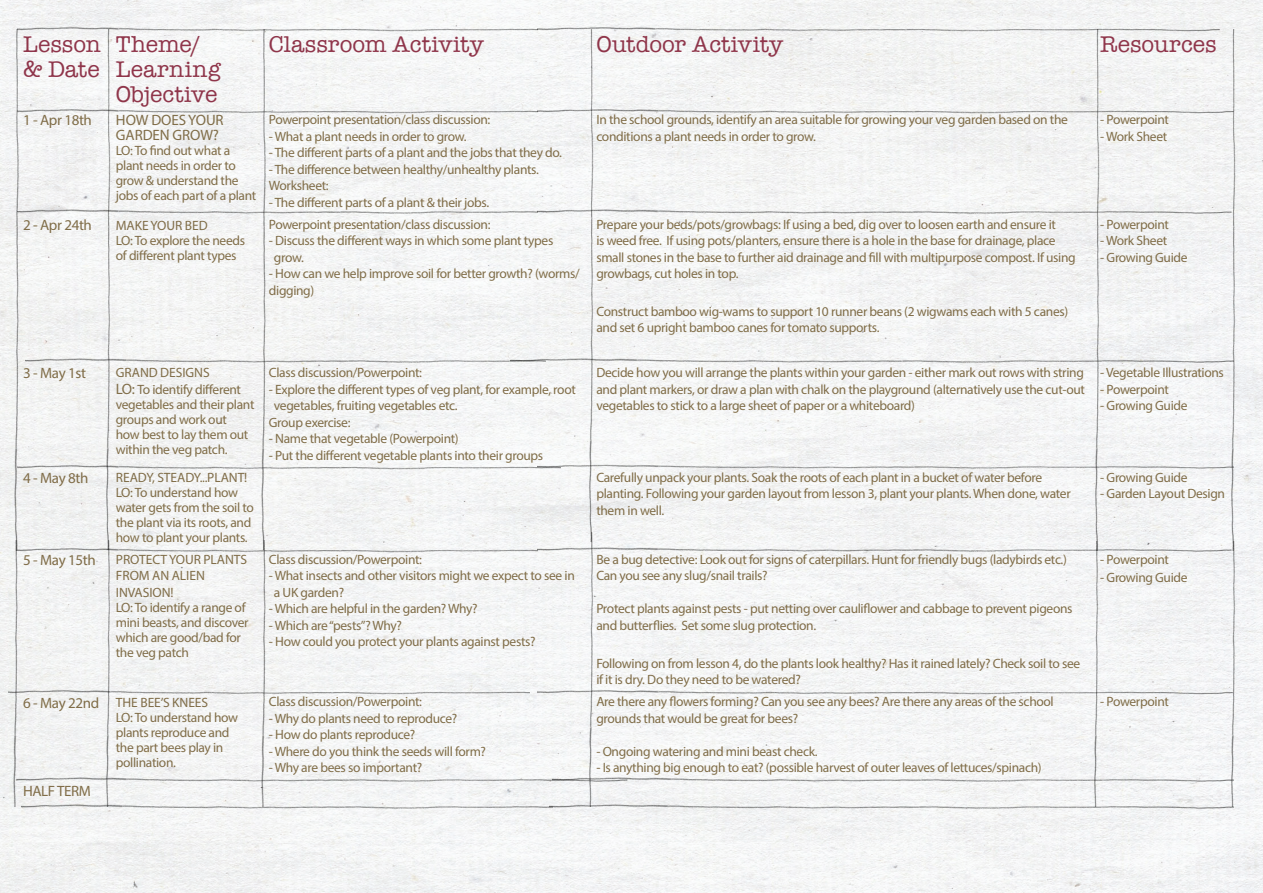
<style>
.page{position:relative;width:1263px;height:893px;background:#f4f4f5}
.page>*{position:absolute;margin:0;border:0;box-sizing:border-box;transform-origin:0 0}
.t1{font:23.4px/25px "American Typewriter";color:#8f354a}
.t2{font:15px "Myriad Pro";letter-spacing:-.025em;color:#806d48}
.t3{font:15px/15px "Myriad Pro";letter-spacing:-.005em;color:#806d48}
.t4{font:13.5px/15px "Myriad Pro";letter-spacing:-.025em;color:#806d48}
.t5{font:13.5px/16.5px "Myriad Pro";letter-spacing:-.005em;color:#806d48}
.s1{font-size:15px}
</style>
<div class="page">
<img style="left:10px;top:30px;width:15px;height:513px">
<img style="left:101px;top:38px;width:15px;height:503px">
<img style="left:17px;top:205px;width:1209px;height:15px">
<img style="left:17px;top:104px;width:1209px;height:15px">
<img style="left:17px;top:22px;width:1216px;height:16px">
<img style="left:25px;top:354px;width:485px;height:15px">
<img style="left:17px;top:460px;width:520px;height:15px">
<img style="left:24px;top:543px;width:1202px;height:15px">
<img style="left:24px;top:686px;width:505px;height:15px">
<img style="left:0;top:773px;width:553px;height:15px">
<img style="left:510px;top:354px;width:716px;height:15px">
<img style="left:537px;top:460px;width:689px;height:15px">
<img style="left:537px;top:686px;width:689px;height:15px">
<img style="left:553px;top:773px;width:673px;height:15px">
<img style="left:21px;top:800px;width:528px;height:15px">
<img style="left:549px;top:800px;width:684px;height:15px">
<img style="left:101px;top:541px;width:15px;height:266px">
<img style="left:257px;top:30px;width:15px;height:511px">
<img style="left:257px;top:541px;width:15px;height:266px">
<img style="left:584px;top:30px;width:15px;height:503px">
<img style="left:584px;top:533px;width:15px;height:274px">
<img style="left:1090px;top:30px;width:16px;height:520px">
<img style="left:1089px;top:541px;width:15px;height:266px">
<img style="left:1226px;top:30px;width:15px;height:511px">
<img style="left:1226px;top:541px;width:15px;height:266px">
<img style="left:9px;top:541px;width:15px;height:266px">
<h1 class="t1" style="left:23px;top:31px;width:79px">Lesson &amp; Date</h1>
<h1 class="t1" style="left:116px;top:31px;width:107px">Theme/<br>Learning<br>Objective</h1>
<h1 class="t1" style="left:269px;top:31px;width:216px">Classroom Activity</h1>
<h1 class="t1" style="left:596px;top:31px;width:188px">Outdoor Activity</h1>
<h1 class="t1" style="left:1100px;top:31px;width:118px">Resources</h1>
<p class="t2" style="left:23px;top:111px;width:70px">1 - Apr 18th</p>
<p class="t3" style="left:116px;top:112px;width:109px">HOW DOES YOUR<br>GARDEN GROW?</p>
<p class="t4" style="left:116px;top:143px;width:142px">LO: To find out what a plant needs in order to grow &amp; understand the jobs of each part of a plant</p>
<p class="t4" style="left:596px;top:111px;width:473px;line-height:16.5px">In the school grounds, identify an area suitable for growing your veg garden based on the conditions a plant needs in order to grow.</p>
<p class="t4" style="left:1100px;top:112px;width:70px">- Powerpoint</p>
<p class="t4" style="left:269px;top:112px;width:223px">Powerpoint presentation/class discussion:</p>
<p class="t4" style="left:269px;top:128px;width:199px">- What a plant needs in order to grow.</p>
<p class="t4" style="left:269px;top:145px;width:295px">- The different parts of a plant and the jobs that they do.</p>
<p class="t4" style="left:269px;top:161px;width:271px;line-height:16.5px">- The difference between healthy/unhealthy plants.<br>Worksheet:</p>
<p class="t4" style="left:269px;top:194px;width:222px">- The different parts of a plant &amp; their jobs.</p>
<p class="t4" style="left:1100px;top:128px;width:69px">- Work Sheet</p>
<p class="t2" style="left:23px;top:216px;width:70px">2 - Apr 24th</p>
<p class="t4" style="left:116px;top:218px;width:131px">MAKE YOUR BED<br>LO: To explore the needs of different plant types</p>
<p class="t4" style="left:269px;top:216px;width:223px">Powerpoint presentation/class discussion:</p>
<p class="t4" style="left:274px;top:232px;width:281px;line-height:16.5px;text-indent:-5px">- Discuss the different ways in which some plant types grow.</p>
<p class="t4" style="left:269px;top:265px;width:312px;line-height:16.5px">- How can we help improve soil for better growth? (worms/ digging)</p>
<p class="t2" style="left:23px;top:364px;width:65px">3 - May 1st</p>
<p class="t4" style="left:116px;top:364px;width:127px;line-height:16.5px">GRAND DESIGNS<br><span class="s1">LO:</span> To identify different</p>
<p class="t4" style="left:116px;top:396px;width:140px">vegetables and their plant groups and work out<br>how best to lay them out within the veg patch.</p>
<p class="t4" style="left:269px;top:365px;width:155px">Class discussion/Powerpoint:</p>
<p class="t4" style="left:269px;top:381px;width:308px">- Explore the different types of veg plant, for example, root</p>
<p class="t4" style="left:274px;top:398px;width:185px">vegetables, fruiting vegetables etc.</p>
<p class="t4" style="left:269px;top:414px;width:83px">Group exercise:</p>
<p class="t4" style="left:269px;top:431px;width:191px">- Name that vegetable (Powerpoint)</p>
<p class="t4" style="left:269px;top:447px;width:276px">- Put the different vegetable plants into their groups</p>
<p class="t4" style="left:596px;top:216px;width:481px;line-height:16.5px">Prepare your beds/pots/growbags: If using a bed, dig over to loosen earth and ensure it<br>is weed free. If using pots/planters, ensure there is a hole in the base for drainage, place small stones in the base to further aid drainage and fill with multipurpose compost. If using growbags, cut holes in top.</p>
<p class="t4" style="left:596px;top:303px;width:473px;line-height:16.5px">Construct bamboo wig-wams to support 10 runner beans (2 wigwams each with 5 canes) and set 6 upright bamboo canes for tomato supports.</p>
<p class="t4" style="left:1100px;top:216px;width:70px">- Powerpoint</p>
<p class="t4" style="left:1100px;top:233px;width:68px">- Work Sheet</p>
<p class="t4" style="left:1100px;top:249px;width:89px">- Growing Guide</p>
<p class="t4" style="left:596px;top:364px;width:490px;line-height:16.5px;text-align:justify">Decide how you will arrange the plants within your garden - either mark out rows with string and plant markers, or draw a plan with chalk on the playground (alternatively use the cut-out vegetables to stick to a large sheet of paper or a whiteboard)</p>
<p class="t4" style="left:1100px;top:365px;width:125px">- Vegetable Illustrations</p>
<p class="t4" style="left:1100px;top:381px;width:70px">- Powerpoint</p>
<p class="t4" style="left:1100px;top:398px;width:89px">- Growing Guide</p>
<p class="t2" style="left:23px;top:469px;width:67px">4 - May 8th</p>
<p class="t4" style="left:116px;top:469px;width:140px">READY, STEADY...PLANT!<br>LO: To understand how water gets from the soil to the plant via its roots, and how to plant your plants.</p>
<p class="t4" style="left:596px;top:469px;width:476px;line-height:16.5px">Carefully unpack your plants. Soak the roots of each plant in a bucket of water before planting. Following your garden layout from lesson 3, plant your plants. When done, water them in well.</p>
<p class="t4" style="left:1100px;top:469px;width:89px">- Growing Guide</p>
<p class="t4" style="left:1100px;top:486px;width:126px">- Garden Layout Design</p>
<p class="t2" style="left:23px;top:551px;width:74px">5 - May 15th</p>
<p class="t5" style="left:116px;top:551px;width:133px">PROTECT YOUR PLANTS<br>FROM AN ALIEN<br>INVASION!</p>
<p class="t4" style="left:116px;top:600px;width:134px">LO: To identify a range of mini beasts, and discover which are good/bad for the veg patch</p>
<p class="t4" style="left:269px;top:552px;width:155px">Class discussion/Powerpoint:</p>
<p class="t4" style="left:274px;top:567px;width:302px;line-height:16.5px;text-indent:-5px">- What insects and other visitors might we expect to see in a UK garden?</p>
<p class="t4" style="left:269px;top:601px;width:210px">- Which are helpful in the garden? Why?</p>
<p class="t4" style="left:269px;top:618px;width:135px">- Which are “pests”? Why?</p>
<p class="t4" style="left:269px;top:634px;width:268px">- How could you protect your plants against pests?</p>
<p class="t4" style="left:116px;top:695px;width:124px;text-indent:-93px"><span class="s1">6 - May 22nd</span> THE BEE’S KNEES<br>LO: To understand how plants reproduce and the part bees play in pollination.</p>
<p class="t4" style="left:269px;top:694px;width:155px">Class discussion/Powerpoint:</p>
<p class="t4" style="left:269px;top:710px;width:190px">- Why do plants need to reproduce?</p>
<p class="t4" style="left:269px;top:727px;width:148px">- How do plants reproduce?</p>
<p class="t4" style="left:269px;top:743px;width:219px">- Where do you think the seeds will form?</p>
<p class="t4" style="left:269px;top:760px;width:155px">- Why are bees so important?</p>
<p class="t2" style="left:23px;top:781px;width:69px">HALF TERM</p>
<p class="t4" style="left:596px;top:551px;width:472px;line-height:16.5px">Be a bug detective: Look out for signs of caterpillars. Hunt for friendly bugs (ladybirds etc.)<br>Can you see any slug/snail trails?</p>
<p class="t4" style="left:596px;top:600px;width:478px;line-height:16.5px">Protect plants against pests - put netting over cauliflower and cabbage to prevent pigeons and butterflies. Set some slug protection.</p>
<p class="t4" style="left:596px;top:655px;width:485px;line-height:16.5px">Following on from lesson 4, do the plants look healthy? Has it rained lately? Check soil to see if it is dry. Do they need to be watered?</p>
<p class="t4" style="left:596px;top:693px;width:459px;line-height:16.5px">Are there any flowers forming? Can you see any bees? Are there any areas of the school grounds that would be great for bees?</p>
<p class="t4" style="left:596px;top:743px;width:223px">- Ongoing watering and mini beast check.</p>
<p class="t4" style="left:596px;top:760px;width:447px">- Is anything big enough to eat? (possible harvest of outer leaves of lettuces/spinach)</p>
<p class="t4" style="left:1100px;top:552px;width:70px">- Powerpoint</p>
<p class="t4" style="left:1100px;top:570px;width:89px">- Growing Guide</p>
<p class="t4" style="left:1100px;top:694px;width:70px">- Powerpoint</p>
</div>
